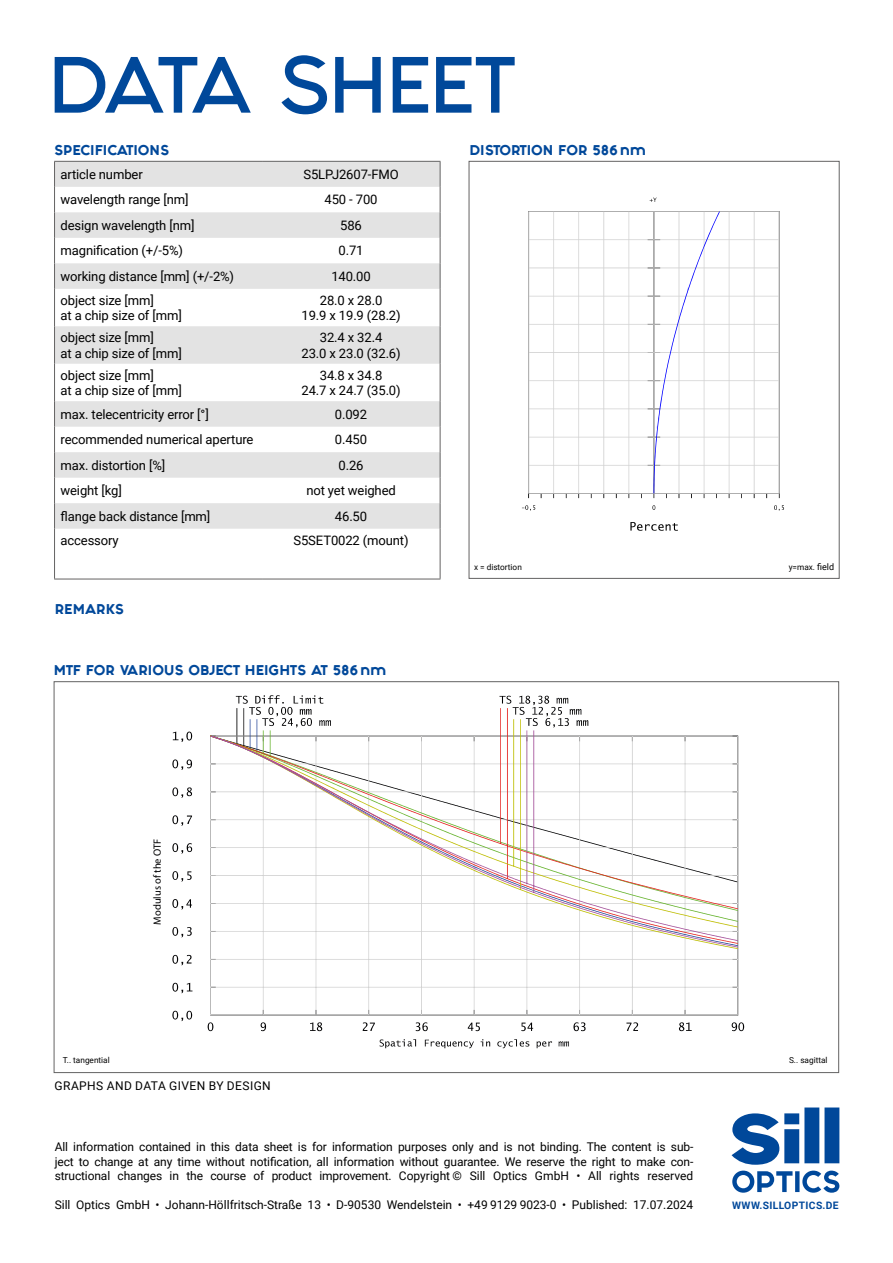
<style>
.page{position:relative;width:893px;height:1263px;background:#fff}
.page>*{position:absolute;margin:0;border:0;box-sizing:border-box;transform-origin:0 0}
.t1{font:67.5px "Fashion Fetish Bold";letter-spacing:-.035em;color:#00489a}
.t2{font:13.05px/15.6px "Roboto";letter-spacing:-.01em;color:#000}
.t3{font:12px/14.4px "Roboto";color:#000;text-align:justify}
.t4{font:800 12px "Fashion Fetish";color:#00489a}
.t5{font:12px "Roboto";letter-spacing:.035em;color:#000}
.t6{font:10.5px "Myriad Pro";color:#020203}
.t7{font:700 10.35px "Roboto";letter-spacing:.035em;color:#00489a}
.t8{font:8.25px "Roboto";color:#000}
.s1{font-size:9px}
</style>
<div class="page">
<div style="left:54px;top:681px;width:785px;height:392px;background:#fff;border:1px solid #646363"></div>
<div style="left:469px;top:161px;width:371px;height:418px;border:1px solid #646363"></div>
<svg style="left:55px;top:162px;width:385px;height:367px;fill:#e7e7e7"></svg>
<hr style="left:54px;top:161px;width:208px;height:1px;background:#646363">
<hr style="left:262px;top:161px;width:178px;height:1px;background:#646363">
<svg style="left:54px;top:162px;width:1px;height:127px"></svg>
<svg style="left:440px;top:162px;width:1px;height:127px"></svg>
<hr style="left:54px;top:289px;width:1px;height:37px;background:#646363">
<hr style="left:440px;top:289px;width:1px;height:37px;background:#646363">
<hr style="left:54px;top:326px;width:1px;height:38px;background:#646363">
<hr style="left:440px;top:326px;width:1px;height:38px;background:#646363">
<hr style="left:54px;top:364px;width:1px;height:37px;background:#646363">
<hr style="left:440px;top:364px;width:1px;height:37px;background:#646363">
<svg style="left:54px;top:401px;width:1px;height:128px"></svg>
<svg style="left:440px;top:401px;width:1px;height:128px"></svg>
<hr style="left:54px;top:529px;width:1px;height:50px;background:#646363">
<hr style="left:440px;top:529px;width:1px;height:50px;background:#646363">
<hr style="left:54px;top:579px;width:208px;height:1px;background:#646363">
<hr style="left:262px;top:579px;width:178px;height:1px;background:#646363">
<svg style="left:732px;top:1107px;width:107px;height:86px"></svg>
<svg style="left:528px;top:211px;width:252px;height:283px"></svg>
<svg style="left:653px;top:211px;width:67px;height:282px"></svg>
<svg style="left:630px;top:522px;width:48px;height:9px"></svg>
<svg style="left:522px;top:505px;width:13px;height:6px"></svg>
<svg style="left:652px;top:505px;width:3px;height:5px"></svg>
<svg style="left:774px;top:505px;width:10px;height:6px"></svg>
<svg style="left:650px;top:198px;width:7px;height:4px"></svg>
<svg style="left:211px;top:949px;width:526px;height:66px"></svg>
<hr style="left:211px;top:1015px;width:527px;height:1px;background:#d2d2d2">
<hr style="left:211px;top:987px;width:527px;height:1px;background:#d2d2d2">
<hr style="left:211px;top:959px;width:527px;height:1px;background:#d2d2d2">
<hr style="left:210px;top:736px;width:1px;height:279px;background:#d2d2d2">
<hr style="left:263px;top:736px;width:1px;height:279px;background:#d2d2d2">
<hr style="left:316px;top:736px;width:1px;height:279px;background:#d2d2d2">
<hr style="left:368px;top:736px;width:1px;height:279px;background:#d2d2d2">
<hr style="left:421px;top:736px;width:1px;height:279px;background:#d2d2d2">
<hr style="left:474px;top:736px;width:1px;height:279px;background:#d2d2d2">
<hr style="left:526px;top:736px;width:1px;height:279px;background:#d2d2d2">
<hr style="left:579px;top:736px;width:1px;height:279px;background:#d2d2d2">
<hr style="left:632px;top:736px;width:1px;height:279px;background:#d2d2d2">
<hr style="left:685px;top:736px;width:1px;height:279px;background:#d2d2d2">
<hr style="left:737px;top:736px;width:1px;height:279px;background:#d2d2d2">
<svg style="left:210px;top:730px;width:528px;height:217px"></svg>
<svg style="left:208px;top:1022px;width:5px;height:9px"></svg>
<svg style="left:261px;top:1022px;width:5px;height:9px"></svg>
<svg style="left:310px;top:1022px;width:12px;height:9px"></svg>
<svg style="left:363px;top:1022px;width:12px;height:9px"></svg>
<svg style="left:416px;top:1022px;width:12px;height:9px"></svg>
<svg style="left:468px;top:1022px;width:12px;height:9px"></svg>
<svg style="left:521px;top:1022px;width:12px;height:9px"></svg>
<svg style="left:573px;top:1022px;width:13px;height:9px"></svg>
<svg style="left:626px;top:1022px;width:12px;height:9px"></svg>
<svg style="left:679px;top:1022px;width:13px;height:9px"></svg>
<svg style="left:732px;top:1022px;width:12px;height:9px"></svg>
<svg style="left:172px;top:1011px;width:20px;height:10px"></svg>
<svg style="left:172px;top:983px;width:20px;height:10px"></svg>
<svg style="left:172px;top:955px;width:19px;height:10px"></svg>
<svg style="left:172px;top:927px;width:20px;height:10px"></svg>
<svg style="left:172px;top:899px;width:20px;height:10px"></svg>
<svg style="left:172px;top:871px;width:20px;height:11px"></svg>
<svg style="left:172px;top:843px;width:20px;height:11px"></svg>
<svg style="left:172px;top:815px;width:20px;height:11px"></svg>
<svg style="left:172px;top:787px;width:20px;height:11px"></svg>
<svg style="left:172px;top:759px;width:20px;height:11px"></svg>
<svg style="left:173px;top:732px;width:19px;height:10px"></svg>
<svg style="left:380px;top:1039px;width:189px;height:9px"></svg>
<svg style="left:236px;top:695px;width:95px;height:32px"></svg>
<svg style="left:499px;top:696px;width:89px;height:31px"></svg>
<h1 class="t1" style="left:48px;top:30px;width:468px">DATA SHEET</h1>
<p class="t4" style="left:54px;top:140px;width:117px">SPECIFICATIONS</p>
<p class="t4" style="left:469px;top:140px;width:178px">DISTORTION FOR 586nm</p>
<p class="t2" style="left:61px;top:166px;width:84px">article number</p>
<p class="t2" style="left:303px;top:166px;width:97px">S5LPJ2607-FMO</p>
<p class="t2" style="left:61px;top:192px;width:130px">wavelength range [nm]</p>
<p class="t2" style="left:325px;top:192px;width:55px">450 - 700</p>
<p class="t2" style="left:61px;top:217px;width:136px">design wavelength [nm]</p>
<p class="t2" style="left:340px;top:217px;width:23px">586</p>
<p class="t2" style="left:61px;top:243px;width:124px">magnification (+/-5%)</p>
<p class="t2" style="left:339px;top:243px;width:27px">0.71</p>
<p class="t2" style="left:61px;top:268px;width:175px">working distance [mm] (+/-2%)</p>
<p class="t2" style="left:331px;top:268px;width:41px">140.00</p>
<p class="t2" style="left:61px;top:292px;width:123px">object size [mm]<br>at a chip size of [mm]</p>
<p class="t2" style="left:301px;top:292px;width:101px;text-align:center">28.0 x 28.0<br>19.9 x 19.9 (28.2)</p>
<p class="t2" style="left:61px;top:329px;width:123px">object size [mm]<br>at a chip size of [mm]</p>
<p class="t2" style="left:301px;top:329px;width:101px;text-align:center">32.4 x 32.4<br>23.0 x 23.0 (32.6)</p>
<p class="t2" style="left:61px;top:367px;width:123px">object size [mm]<br>at a chip size of [mm]</p>
<p class="t2" style="left:301px;top:367px;width:101px;text-align:center">34.8 x 34.8<br>24.7 x 24.7 (35.0)</p>
<p class="t2" style="left:61px;top:406px;width:150px">max. telecentricity error [°]</p>
<p class="t2" style="left:335px;top:406px;width:34px">0.092</p>
<p class="t2" style="left:61px;top:431px;width:194px">recommended numerical aperture</p>
<p class="t2" style="left:335px;top:431px;width:34px">0.450</p>
<p class="t2" style="left:61px;top:457px;width:106px">max. distortion [%]</p>
<p class="t2" style="left:339px;top:457px;width:27px">0.26</p>
<p class="t2" style="left:61px;top:482px;width:63px">weight [kg]</p>
<p class="t2" style="left:306px;top:482px;width:91px">not yet weighed</p>
<p class="t2" style="left:61px;top:508px;width:151px">flange back distance [mm]</p>
<p class="t2" style="left:335px;top:508px;width:34px">46.50</p>
<p class="t2" style="left:61px;top:532px;width:60px">accessory</p>
<p class="t2" style="left:293px;top:532px;width:117px">S5SET0022 (mount)</p>
<p class="t4" style="left:55px;top:599px;width:71px">REMARKS</p>
<p class="t4" style="left:54px;top:660px;width:334px">MTF FOR VARIOUS OBJECT HEIGHTS AT 586nm</p>
<p class="t6" style="left:151px;top:924px;width:87px;rotate:-90deg">Modulus of the OTF</p>
<p class="t8" style="left:474px;top:561px;width:49px">x = distortion</p>
<p class="t8" style="left:789px;top:561px;width:47px">y=max. <span class="s1">field</span></p>
<p class="t8" style="left:63px;top:1054px;width:48px">T.. tangential</p>
<p class="t8" style="left:789px;top:1054px;width:40px">S.. sagittal</p>
<p class="t5" style="left:55px;top:1077px;width:218px">GRAPHS AND DATA GIVEN BY DESIGN</p>
<p class="t3" style="left:55px;top:1139px;width:640px">All information contained in this data sheet is for information purposes only and is not binding. The content is sub&shy;ject to change at any time without notification, all information without guarantee. We reserve the right to make con&shy;structional changes in the course of product improvement. Copyright © Sill Optics GmbH • All rights reserved</p>
<p class="t3" style="left:55px;top:1197px;width:640px">Sill Optics GmbH • Johann-Höllfritsch-Straße 13 • D-90530 Wendelstein • +49 9129 9023-0 • Published: 17.07.2024</p>
<p class="t7" style="left:732px;top:1198px;width:108px">WWW.SILLOPTICS.DE</p>
</div>
